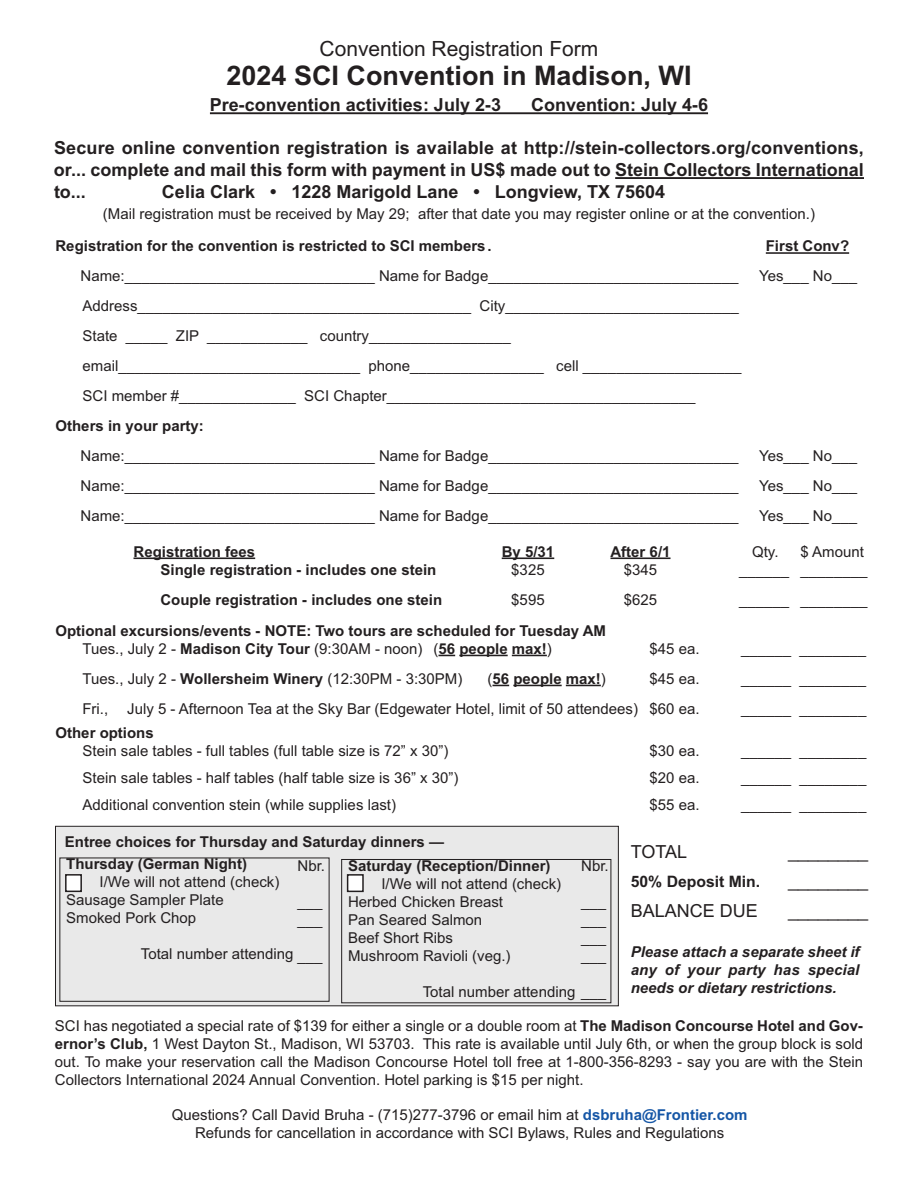
<style>
.page{position:relative;width:918px;height:1188px;background:#fff}
.page>*{position:absolute;margin:0;border:0;box-sizing:border-box;transform-origin:0 0}
.t1{font:700 27px "Arial";color:#231f20}
.t2{font:21px "Arial";color:#231f20}
.t3{font:700 18px/21.6px "Arial";color:#231f20;text-align:justify}
.t4{font:18px/29.1px "Arial";color:#231f20;text-align:justify}
.t5{font:700 15.75px "Arial";color:#231f20}
.t6{font:15px/18px "Arial";color:#231f20}
.t7{font:700 15px/18px "Arial";color:#231f20}
.t8{font:italic 700 15px/18px "Arial";color:#231f20;text-align:justify}
.s1{font-weight:400}
.s2{font-weight:700}
.s3{font-weight:700;color:#1556a6}
</style>
<div class="page">
<svg style="left:438px;top:655px;width:17px;height:1px"></svg>
<hr style="left:459px;top:655px;width:49px;height:1px;background:#231f20">
<hr style="left:512px;top:655px;width:35px;height:1px;background:#231f20">
<svg style="left:492px;top:685px;width:17px;height:1px"></svg>
<hr style="left:513px;top:685px;width:49px;height:1px;background:#231f20">
<hr style="left:566px;top:685px;width:35px;height:1px;background:#231f20">
<hr style="left:766px;top:252px;width:83px;height:2px;background:#231f20">
<hr style="left:134px;top:557px;width:121px;height:2px;background:#231f20">
<hr style="left:502px;top:557px;width:52px;height:2px;background:#231f20">
<hr style="left:610px;top:557px;width:61px;height:2px;background:#231f20">
<hr style="left:210px;top:112px;width:498px;height:2px;background:#231f20">
<hr style="left:615px;top:177px;width:249px;height:2px;background:#231f20">
<div style="left:56px;top:827px;width:562px;height:178px;background:#e9e9e9"></div>
<div style="left:55px;top:826px;width:564px;height:180px;border:1px solid #231f20"></div>
<div style="left:66px;top:875px;width:15px;height:16px;background:#fff"></div>
<div style="left:65px;top:874px;width:17px;height:18px;border:2px solid #231f20"></div>
<div style="left:348px;top:875px;width:15px;height:16px;background:#fff"></div>
<div style="left:347px;top:874px;width:17px;height:18px;border:2px solid #231f20"></div>
<div style="left:341px;top:859px;width:270px;height:144px;border:1px solid #231f20"></div>
<div style="left:59px;top:858px;width:270px;height:144px;border:1px solid #231f20"></div>
<h2 class="t2" style="left:320px;top:36px;width:280px">Convention Registration Form</h2>
<h1 class="t1" style="left:226px;top:60px;width:467px">2024 SCI Convention in Madison, WI</h1>
<p class="t3" style="left:210px;top:94px;width:293px">Pre-convention activities: July 2-3</p>
<p class="t3" style="left:531px;top:94px;width:179px">Convention: July 4-6</p>
<p class="t3" style="left:54px;top:137px;width:812px">Secure online convention registration is available at http://stein-collectors.org/conventions, or... complete and mail this form with payment in US$ made out to Stein Collectors International to...</p>
<p class="t3" style="left:162px;top:181px;width:505px">Celia Clark • 1228 Marigold Lane • Longview, TX 75604</p>
<p class="t6" style="left:103px;top:205px;width:714px">(Mail registration must be received by May 29; after that date you may register online or at the convention.)</p>
<p class="t7" style="left:56px;top:237px;width:438px">Registration for the convention is restricted to SCI members.</p>
<p class="t7" style="left:766px;top:237px;width:85px">First Conv?</p>
<p class="t6" style="left:81px;top:267px;width:660px">Name:______________________________ Name for Badge______________________________</p>
<p class="t6" style="left:759px;top:267px;width:99px">Yes___ No___</p>
<p class="t6" style="left:82px;top:291px;width:660px;line-height:30px">Address________________________________________ City____________________________ State _____ ZIP ____________ country_________________ email_____________________________ phone________________ cell ___________________ SCI member #______________ SCI Chapter_____________________________________</p>
<p class="t7" style="left:56px;top:417px;width:150px">Others in your party:</p>
<p class="t6" style="left:81px;top:447px;width:660px">Name:______________________________ Name for Badge______________________________</p>
<p class="t6" style="left:759px;top:447px;width:99px">Yes___ No___</p>
<p class="t6" style="left:81px;top:477px;width:660px">Name:______________________________ Name for Badge______________________________</p>
<p class="t6" style="left:759px;top:477px;width:99px">Yes___ No___</p>
<p class="t6" style="left:81px;top:507px;width:660px">Name:______________________________ Name for Badge______________________________</p>
<p class="t6" style="left:759px;top:507px;width:99px">Yes___ No___</p>
<p class="t7" style="left:160px;top:542px;width:277px;text-indent:-27px">Registration fees<br>Single registration - includes one stein</p>
<p class="t7" style="left:161px;top:590px;width:283px">Couple registration - includes one stein</p>
<p class="t6" style="left:801px;top:542px;width:68px">$ Amount ________</p>
<p class="t6" style="left:801px;top:590px;width:68px">________</p>
<p class="t6" style="left:739px;top:542px;width:52px;text-align:center">Qty. ______</p>
<p class="t6" style="left:739px;top:590px;width:52px">______</p>
<p class="t7" style="left:502px;top:542px;width:54px">By 5/31</p>
<p class="t6" style="left:511px;top:554px;width:35px;line-height:30px">$325 $595</p>
<p class="t7" style="left:610px;top:542px;width:62px">After 6/1</p>
<p class="t6" style="left:624px;top:554px;width:35px;line-height:30px">$345 $625</p>
<p class="t7" style="left:82px;top:622px;width:525px;text-indent:-27px">Optional excursions/events - NOTE: Two tours are scheduled for Tuesday AM<br><span class="s1">Tues., July 2 -</span> Madison City Tour <span class="s1">(9:30AM - noon) (</span>56 people max!<span class="s1">)</span></p>
<p class="t6" style="left:649px;top:640px;width:52px">$45 ea.</p>
<p class="t6" style="left:82px;top:670px;width:381px">Tues., July 2 - <span class="s2">Wollersheim Winery</span> (12:30PM - 3:30PM)</p>
<p class="t7" style="left:487px;top:670px;width:120px"><span class="s1">(</span>56 people max!<span class="s1">)</span></p>
<p class="t6" style="left:649px;top:670px;width:52px">$45 ea.</p>
<p class="t6" style="left:82px;top:700px;width:27px">Fri.,</p>
<p class="t6" style="left:127px;top:700px;width:574px">July 5 - Afternoon Tea at the Sky Bar (Edgewater Hotel, limit of 50 attendees) $60 ea.</p>
<p class="t7" style="left:56px;top:724px;width:100px">Other options</p>
<p class="t6" style="left:82px;top:742px;width:367px">Stein sale tables - full tables (full table size is 72” x 30”)</p>
<p class="t6" style="left:650px;top:742px;width:52px">$30 ea.</p>
<p class="t6" style="left:83px;top:769px;width:378px">Stein sale tables - half tables (half table size is 36” x 30”)</p>
<p class="t6" style="left:650px;top:769px;width:52px">$20 ea.</p>
<p class="t6" style="left:83px;top:796px;width:315px">Additional convention stein (while supplies last)</p>
<p class="t6" style="left:650px;top:796px;width:52px">$55 ea.</p>
<p class="t6" style="left:741px;top:640px;width:127px">______ ________</p>
<p class="t6" style="left:741px;top:670px;width:127px">______ ________</p>
<p class="t6" style="left:741px;top:700px;width:127px">______ ________</p>
<p class="t6" style="left:741px;top:742px;width:127px">______ ________</p>
<p class="t6" style="left:741px;top:769px;width:127px">______ ________</p>
<p class="t6" style="left:741px;top:796px;width:127px">______ ________</p>
<p class="t7" style="left:65px;top:832px;width:381px">Entree choices for Thursday and Saturday dinners —</p>
<p class="t6" style="left:298px;top:857px;width:29px">Nbr.</p>
<p class="t6" style="left:298px;top:893px;width:27px">___ ___</p>
<p class="t6" style="left:298px;top:947px;width:27px">___</p>
<p class="t4" style="left:631px;top:838px;width:58px">TOTAL</p>
<p class="t5" style="left:631px;top:873px;width:131px">50% Deposit Min.</p>
<p class="t4" style="left:631px;top:896px;width:129px">BALANCE DUE</p>
<p class="t7" style="left:66px;top:855px;width:182px">Thursday (German Night)</p>
<p class="t6" style="left:66px;top:873px;width:215px;text-indent:33px">I/We will not attend (check)<br>Sausage Sampler Plate<br>Smoked Pork Chop</p>
<p class="t6" style="left:141px;top:945px;width:154px">Total number attending</p>
<p class="t7" style="left:348px;top:857px;width:204px">Saturday (Reception/Dinner)</p>
<p class="t6" style="left:348px;top:875px;width:215px;text-indent:33px">I/We will not attend (check)<br>Herbed Chicken Breast<br>Pan Seared Salmon<br>Beef Short Ribs<br>Mushroom Ravioli (veg.)</p>
<p class="t6" style="left:581px;top:857px;width:29px">Nbr.</p>
<p class="t6" style="left:581px;top:893px;width:27px;text-align:justify">___ ___ ___ ___</p>
<p class="t6" style="left:423px;top:983px;width:185px">Total number attending ___</p>
<p class="t4" style="left:788px;top:838px;width:82px">________ ________ ________</p>
<p class="t8" style="left:631px;top:943px;width:230px">Please attach a separate sheet if any of your party has special needs or dietary restrictions.</p>
<p class="t6" style="left:55px;top:1016px;width:810px;text-align:justify">SCI has negotiated a special rate of $139 for either a single or a double room at <span class="s2">The Madison Concourse Hotel and Gov&shy;ernor’s Club,</span> 1 West Dayton St., Madison, WI 53703. This rate is available until July 6th, or when the group block is sold out. To make your reservation call the Madison Concourse Hotel toll free at 1-800-356-8293 - say you are with the Stein Collectors International 2024 Annual Convention. Hotel parking is $15 per night.</p>
<p class="t6" style="left:172px;top:1105px;width:577px;text-align:center">Questions? Call David Bruha - (715)277-3796 or email him at <span class="s3">dsbruha@Frontier.com<br></span>Refunds for cancellation in accordance with SCI Bylaws, Rules and Regulations</p>
</div>
